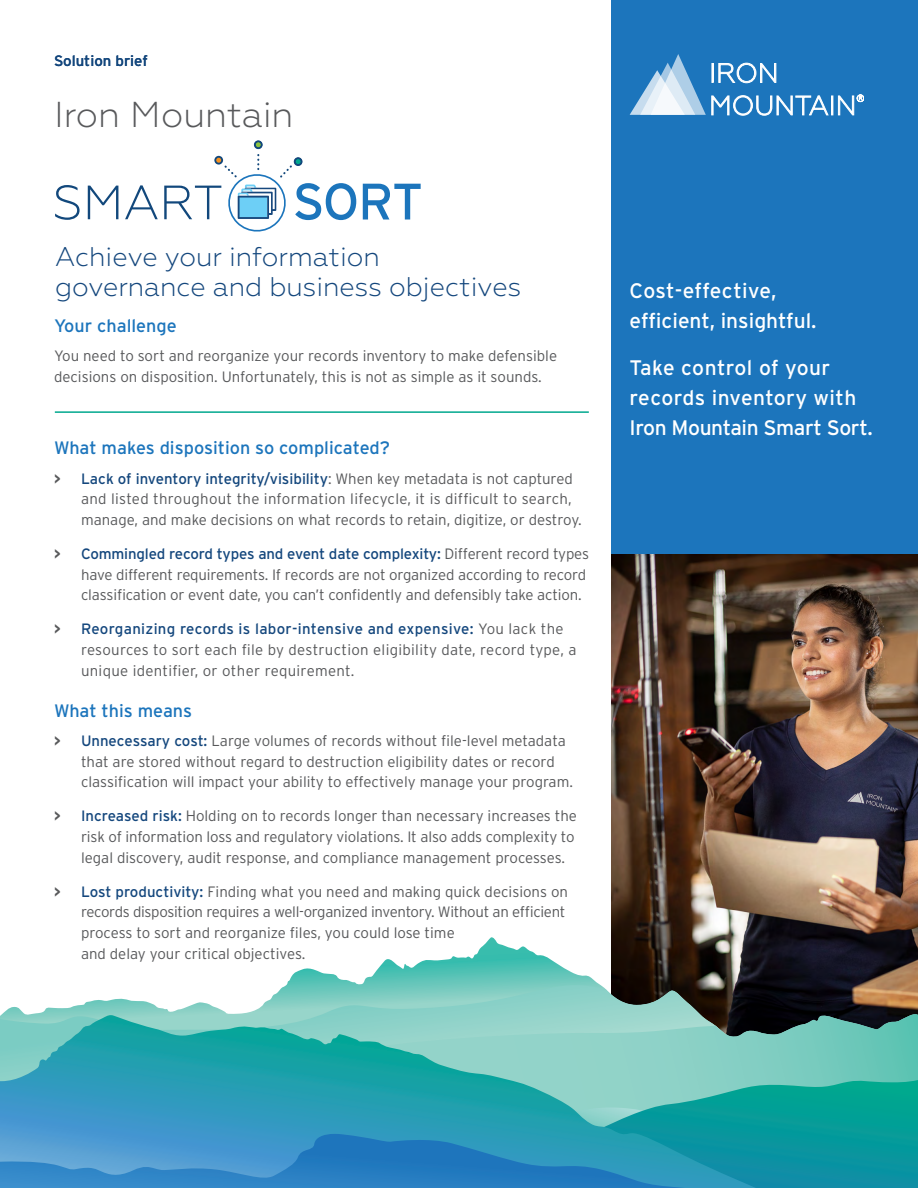
<style>
.page{position:relative;width:918px;height:1188px;background:#fff}
.page>*{position:absolute;margin:0;border:0;box-sizing:border-box;transform-origin:0 0}
.t1{font:300 36px "Geometria";color:#58595b}
.t2{font:300 27px/30px "Geometria";color:#14477d}
.t3{font:21px/30px "Interstate";color:#fff}
.t4{font:18px "Interstate";color:#1c75bc}
.t5{font:300 15px/20.7px "Interstate";color:#58595b}
.t6{font:300 15px/20.7px "Interstate";letter-spacing:.02em;color:#58595b}
.t7{font:15px "Interstate";color:#14477d}
.s1{font-weight:700}
.s2{font-weight:400;color:#14477d}
</style>
<div class="page">
<svg style="left:55px;top:185px;width:25px;height:35px"></svg>
<svg style="left:88px;top:186px;width:30px;height:33px"></svg>
<svg style="left:125px;top:185px;width:33px;height:34px"></svg>
<svg style="left:363px;top:184px;width:58px;height:36px"></svg>
<svg style="left:164px;top:140px;width:192px;height:92px"></svg>
<div style="left:611px;top:0;width:307px;height:572px;background:#1c75bc"></div>
<img style="left:611px;top:554px;width:307px;height:383px">
<svg style="left:286px;top:937px;width:632px;height:77px"></svg>
<svg style="left:1px;top:985px;width:726px;height:30px"></svg>
<svg style="left:368px;top:1014px;width:550px;height:65px;background:#5faa9f"></svg>
<svg style="left:0;top:1015px;width:756px;height:64px;background:#60bdb8"></svg>
<svg style="left:0;top:1079px;width:918px;height:109px;background:#2c99b7"></svg>
<svg style="left:630px;top:54px;width:234px;height:61px"></svg>
<hr style="left:55px;top:411px;width:534px;height:2px;background:#00a88e">
<p class="t7" style="left:54px;top:52px;width:95px">Solution brief</p>
<h1 class="t1" style="left:54px;top:94px;width:241px">Iron Mountain</h1>
<h2 class="t2" style="left:55px;top:241px;width:467px">Achieve your information governance and business objectives</h2>
<p class="t4" style="left:54px;top:314px;width:124px">Your challenge</p>
<p class="t5" style="left:54px;top:345px;width:505px">You need to sort and reorganize your records inventory to make defensible decisions on disposition. Unfortunately, this is not as simple as it sounds.</p>
<p class="t4" style="left:54px;top:437px;width:338px">What makes disposition so complicated?</p>
<p class="t5" style="left:81px;top:468px;width:502px;text-indent:-27px"><span class="s1">&gt;</span> <span class="s2">Lack of inventory integrity/visibility</span>: When key metadata is not captured and listed throughout the information lifecycle, it is difficult to search, manage, and make decisions on what records to retain, digitize, or destroy.</p>
<p class="t5" style="left:81px;top:543px;width:510px;text-indent:-27px"><span class="s1">&gt;</span> <span class="s2">Commingled record types and event date complexity:</span> Different record types have different requirements. If records are not organized according to record classification or event date, you can’t confidently and defensibly take action.</p>
<p class="t6" style="left:81px;top:619px;width:497px;text-indent:-27px"><span class="s1">&gt;</span> <span class="s2">Reorganizing records is labor-intensive and expensive:</span> You lack the resources to sort each file by destruction eligibility date, record type, a unique identifier, or other requirement.</p>
<p class="t4" style="left:54px;top:700px;width:140px">What this means</p>
<p class="t5" style="left:81px;top:730px;width:494px;text-indent:-27px"><span class="s1">&gt;</span> <span class="s2">Unnecessary cost:</span> Large volumes of records without file-level metadata that are stored without regard to destruction eligibility dates or record classification will impact your ability to effectively manage your program.</p>
<p class="t5" style="left:81px;top:806px;width:498px;text-indent:-27px"><span class="s1">&gt;</span> <span class="s2">Increased risk:</span> Holding on to records longer than necessary increases the risk of information loss and regulatory violations. It also adds complexity to legal discovery, audit response, and compliance management processes.</p>
<p class="t5" style="left:81px;top:881px;width:489px;text-indent:-27px"><span class="s1">&gt;</span> <span class="s2">Lost productivity:</span> Finding what you need and making quick decisions on records disposition requires a well-organized inventory. Without an efficient process to sort and reorganize files, you could lose time<br>and delay your critical objectives.</p>
<h3 class="t3" style="left:630px;top:275px;width:188px">Cost-effective, efficient, insightful.</h3>
<h3 class="t3" style="left:630px;top:352px;width:245px">Take control of your records inventory with<br>Iron Mountain Smart Sort.</h3>
</div>
